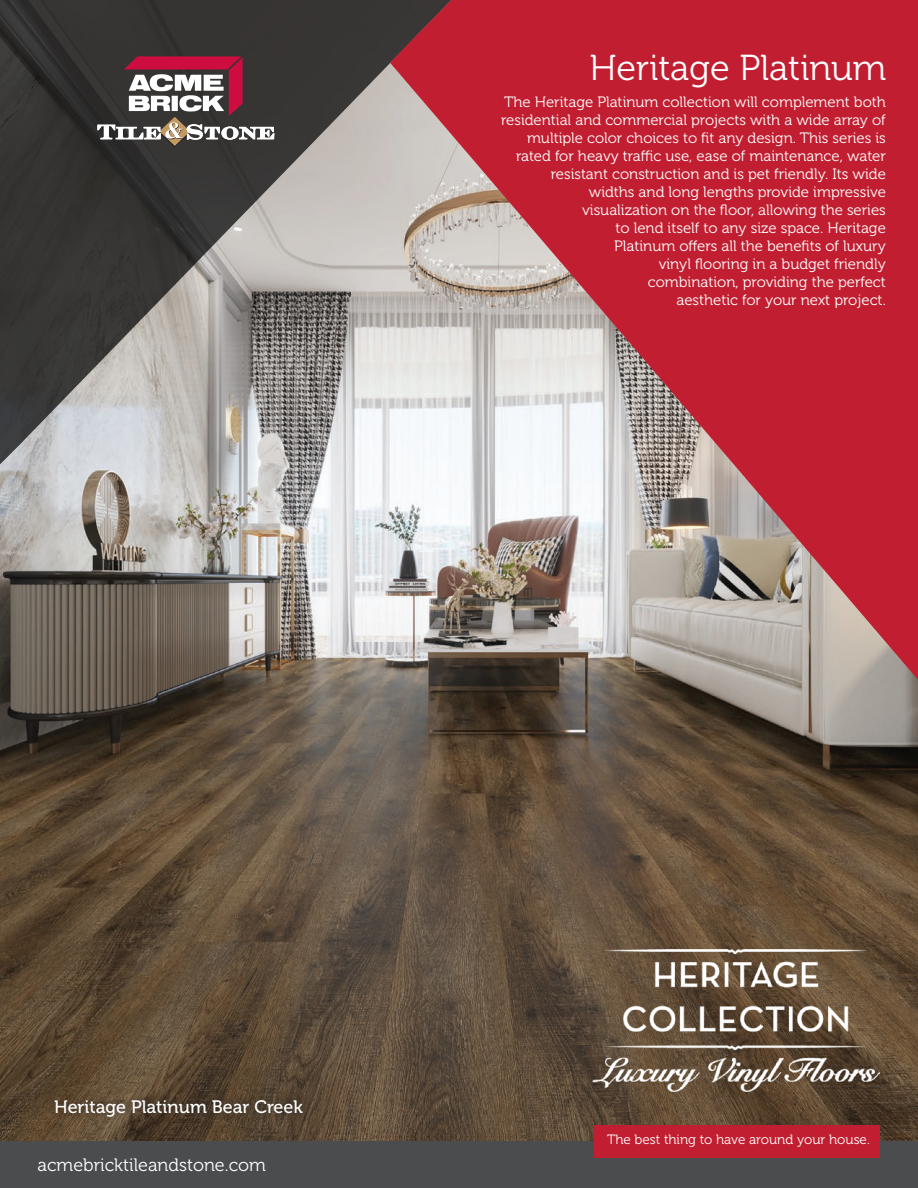
<style>
.page{position:relative;width:918px;height:1188px;background:#fff}
.page>*{position:absolute;margin:0;border:0;box-sizing:border-box;transform-origin:0 0}
.t1{font:36px "Museo 300";color:#fff}
.t2{font:18px "Museo 500";color:#fff}
.t3{font:18px "Museo 300";color:#fff}
.t4{font:15px/18px "Museo 300";color:#fff;text-align:right}
.t5{font:13.5px "Museo 300";color:#fff}
</style>
<div class="page">
<img style="left:0;top:478px;width:918px;height:664px">
<svg style="left:0;top:0;width:390px;height:478px;background:#757371"></svg>
<svg style="left:390px;top:0;width:528px;height:680px;background:#bf656d"></svg>
<div style="left:46px;top:1090px;width:265px;height:36px;background:#231f20;opacity:.81"></div>
<div style="left:0;top:1142px;width:918px;height:46px;background:#4b4c4d"></div>
<div style="left:594px;top:1125px;width:286px;height:32px;background:#c11f31"></div>
<img style="left:593px;top:949px;width:287px;height:142px">
<svg style="left:97px;top:56px;width:178px;height:91px"></svg>
<h1 class="t1" style="left:590px;top:48px;width:298px">Heritage Platinum</h1>
<p class="t4" style="left:501px;top:94px;width:386px">The Heritage Platinum collection will complement both residential and commercial projects with a wide array of multiple color choices to fit any design. This series is rated for heavy traffic use, ease of maintenance, water resistant construction and is pet friendly. Its wide<br>widths and long lengths provide impressive visualization on the floor, allowing the series<br>to lend itself to any size space. Heritage<br>Platinum offers all the benefits of luxury<br>vinyl flooring in a budget friendly<br>combination, providing the perfect<br>aesthetic for your next project.</p>
<p class="t2" style="left:54px;top:1096px;width:250px">Heritage Platinum Bear Creek</p>
<p class="t3" style="left:38px;top:1155px;width:230px">acmebricktileandstone.com</p>
<p class="t5" style="left:607px;top:1132px;width:264px">The best thing to have around your house.</p>
</div>
